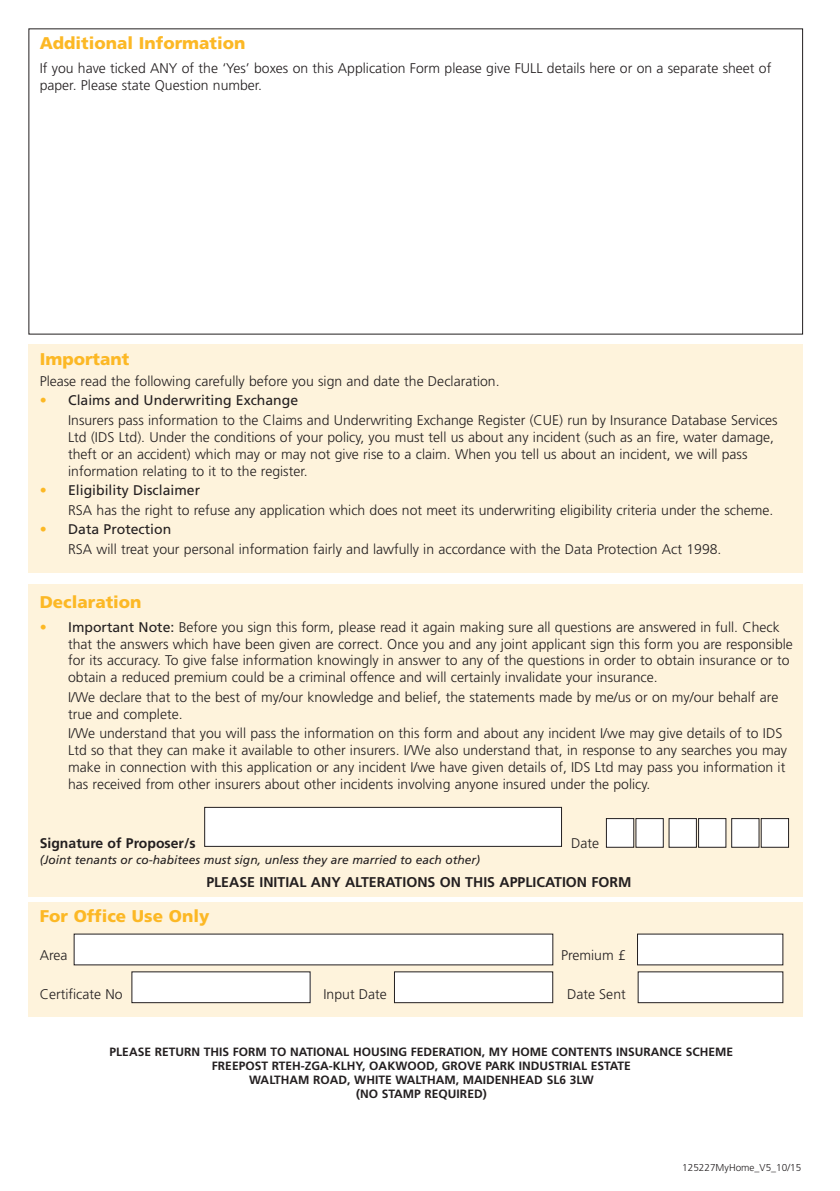
<style>
.page{position:relative;width:840px;height:1191px;background:#fff}
.page>*{position:absolute;margin:0;border:0;box-sizing:border-box;transform-origin:0 0}
.t1{font:900 17px "Frutiger";color:#fcb825}
.t2{font:700 14.2px "Frutiger";color:#231f20}
.t3{font:300 14px/16.8px "Frutiger";color:#231f20}
.t4{font:700 14px "Frutiger";color:#231f20}
.t5{font:700 12px/14px "Frutiger";color:#231f20;text-align:center}
.t6{font:italic 12px "Frutiger";color:#231f20}
.t7{font:300 10px "Frutiger";color:#231f20}
.s1{color:#fcb825}
.s2{font-weight:400}
</style>
<div class="page">
<div style="left:28px;top:585px;width:774px;height:312px;background:#fef3dc"></div>
<div style="left:28px;top:344px;width:774px;height:229px;background:#fef3dc"></div>
<div style="left:204px;top:807px;width:357px;height:39px;background:#fff"></div>
<div style="left:204px;top:807px;width:357px;height:39px;border:1px solid #231f20"></div>
<div style="left:606px;top:818px;width:27px;height:29px;background:#fff"></div>
<div style="left:605px;top:818px;width:28px;height:29px;border:1px solid #231f20"></div>
<div style="left:635px;top:818px;width:28px;height:29px;background:#fff"></div>
<div style="left:668px;top:818px;width:28px;height:29px;background:#fff"></div>
<div style="left:698px;top:818px;width:27px;height:29px;background:#fff"></div>
<div style="left:697px;top:818px;width:28px;height:29px;border:1px solid #231f20"></div>
<div style="left:731px;top:818px;width:27px;height:29px;background:#fff"></div>
<div style="left:731px;top:818px;width:28px;height:29px;border:1px solid #231f20"></div>
<div style="left:760px;top:818px;width:28px;height:29px;background:#fff"></div>
<div style="left:28px;top:902px;width:774px;height:114px;background:#fef3dc"></div>
<div style="left:74px;top:934px;width:478px;height:31px;background:#fff"></div>
<div style="left:132px;top:972px;width:178px;height:30px;background:#fff"></div>
<div style="left:131px;top:971px;width:179px;height:32px;border:1px solid #231f20"></div>
<div style="left:394px;top:972px;width:158px;height:30px;background:#fff"></div>
<div style="left:394px;top:971px;width:158px;height:32px;border:1px solid #231f20"></div>
<div style="left:637px;top:934px;width:145px;height:31px;background:#fff"></div>
<div style="left:637px;top:972px;width:145px;height:30px;background:#fff"></div>
<div style="left:637px;top:971px;width:145px;height:32px;border:1px solid #231f20"></div>
<p class="t1" style="left:40px;top:36px;width:207px">Additional Information</p>
<p class="t3" style="left:40px;top:61px;width:732px">If you have ticked ANY of the ‘Yes’ boxes on this Application Form please give FULL details here or on a separate sheet of paper. Please state Question number.</p>
<p class="t1" style="left:40px;top:352px;width:91px">Important</p>
<p class="t3" style="left:40px;top:374px;width:461px">Please read the following carefully before you sign and date the Declaration.</p>
<p class="t3" style="left:68px;top:392px;width:710px;line-height:19.6px;text-indent:-28px"><span class="s1">•</span> <span class="s2">Claims and Underwriting Exchange<br></span>Insurers pass information to the Claims and Underwriting Exchange Register (CUE) run by Insurance Database Services</p>
<p class="t3" style="left:68px;top:430px;width:707px">Ltd (IDS Ltd). Under the conditions of your policy, you must tell us about any incident (such as an fire, water damage, theft or an accident) which may or may not give rise to a claim. When you tell us about an incident, we will pass information relating to it to the register.</p>
<p class="t3" style="left:68px;top:481px;width:706px;line-height:19.6px;text-indent:-28px"><span class="s1">•</span> <span class="s2">Eligibility Disclaimer<br></span>RSA has the right to refuse any application which does not meet its underwriting eligibility criteria under the scheme.</p>
<p class="t3" style="left:68px;top:521px;width:654px;line-height:19.6px;text-indent:-28px"><span class="s1">•</span> <span class="s2">Data Protection<br></span>RSA will treat your personal information fairly and lawfully in accordance with the Data Protection Act 1998.</p>
<p class="t1" style="left:40px;top:595px;width:103px">Declaration</p>
<p class="t3" style="left:68px;top:619px;width:726px;text-indent:-28px"><span class="s1">•</span> <span class="s2">Important Note:</span> Before you sign this form, please read it again making sure all questions are answered in full. Check that the answers which have been given are correct. Once you and any joint applicant sign this form you are responsible for its accuracy. To give false information knowingly in answer to any of the questions in order to obtain insurance or to obtain a reduced premium could be a criminal offence and will certainly invalidate your insurance.</p>
<p class="t3" style="left:68px;top:689px;width:711px">I/We declare that to the best of my/our knowledge and belief, the statements made by me/us or on my/our behalf are true and complete.</p>
<p class="t3" style="left:68px;top:726px;width:720px">I/We understand that you will pass the information on this form and about any incident I/we may give details of to IDS Ltd so that they can make it available to other insurers. I/We also understand that, in response to any searches you may make in connection with this application or any incident I/we have given details of, IDS Ltd may pass you information it has received from other insurers about other incidents involving anyone insured under the policy.</p>
<p class="t4" style="left:40px;top:837px;width:157px">Signature of Proposer/s</p>
<p class="t3" style="left:571px;top:835px;width:29px">Date</p>
<p class="t6" style="left:40px;top:855px;width:442px">(Joint tenants or co-habitees must sign, unless they are married to each other)</p>
<p class="t2" style="left:206px;top:876px;width:426px">PLEASE INITIAL ANY ALTERATIONS ON THIS APPLICATION FORM</p>
<p class="t1" style="left:40px;top:909px;width:171px">For Office Use Only</p>
<p class="t3" style="left:40px;top:947px;width:29px">Area</p>
<p class="t3" style="left:560px;top:947px;width:66px">Premium £</p>
<p class="t3" style="left:40px;top:987px;width:84px">Certificate No</p>
<p class="t3" style="left:323px;top:987px;width:65px">Input Date</p>
<p class="t3" style="left:566px;top:987px;width:60px">Date Sent</p>
<p class="t5" style="left:110px;top:1045px;width:624px">PLEASE RETURN THIS FORM TO NATIONAL HOUSING FEDERATION, MY HOME CONTENTS INSURANCE SCHEME FREEPOST RTEH-ZGA-KLHY, OAKWOOD, GROVE PARK INDUSTRIAL ESTATE<br>WALTHAM ROAD, WHITE WALTHAM, MAIDENHEAD SL6 3LW<br>(NO STAMP REQUIRED)</p>
<p class="t7" style="left:682px;top:1163px;width:120px">125227MyHome_V5_10/15</p>
</div>
